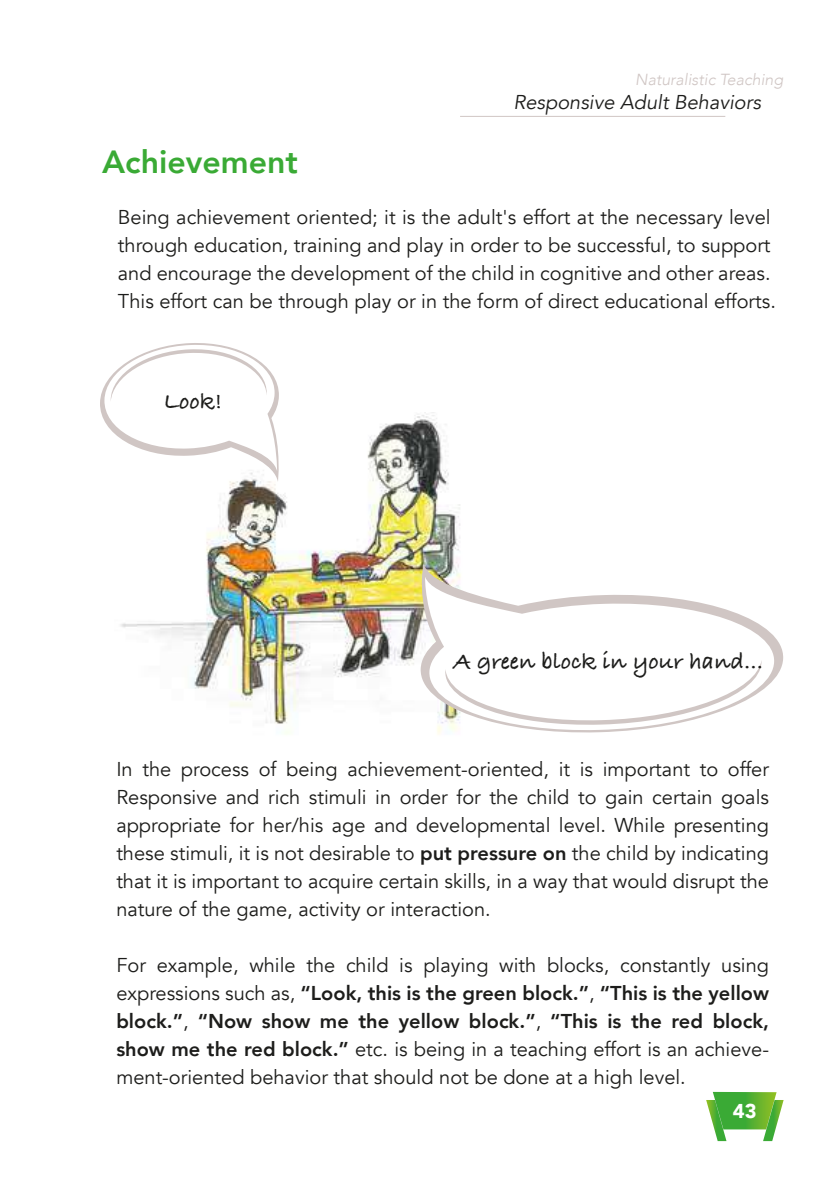
<style>
.page{position:relative;width:840px;height:1191px;background:#fff}
.page>*{position:absolute;margin:0;border:0;box-sizing:border-box;transform-origin:0 0}
.t1{font:800 32px "Avenir";color:#3aaa35}
.t2{font:700 24px "Bradley Hand ITCTT";color:#1d1d1b}
.t3{font:20px/28px "Avenir";color:#1d1d1b;text-align:justify}
.t4{font:italic 20px "Avenir";color:#1d1d1b}
.t5{font:900 20px "Avenir";color:#fff}
.t6{font:italic 300 16px "Avenir";color:#d0c6c4}
.s1{font-weight:800}
</style>
<div class="page">
<img style="left:120px;top:412px;width:340px;height:322px">
<svg style="left:415px;top:564px;width:369px;height:171px"></svg>
<svg style="left:424px;top:577px;width:351px;height:155px"></svg>
<svg style="left:444px;top:660px;width:317px;height:67px"></svg>
<svg style="left:100px;top:343px;width:181px;height:139px"></svg>
<svg style="left:706px;top:1092px;width:77px;height:49px"></svg>
<hr style="left:460px;top:116px;width:265px;height:1px;background:#d0c6c4">
<h1 class="t1" style="left:102px;top:137px;width:197px">Achievement</h1>
<p class="t6" style="left:635px;top:70px;width:149px">Naturalistic Teaching</p>
<p class="t4" style="left:513px;top:90px;width:249px">Responsive Adult Behaviors</p>
<p class="t3" style="left:118px;top:203px;width:659px;text-align:left">Being achievement oriented; it is the adult's effort at the necessary level through education, training and play in order to be successful, to support and encourage the development of the child in cognitive and other areas.<br>This effort can be through play or in the form of direct educational efforts.</p>
<p class="t2" style="left:164px;top:383px;width:60px">Look!</p>
<p class="t2" style="left:453px;top:643px;width:311px">A green block in your hand...</p>
<p class="t3" style="left:116px;top:755px;width:653px">In the process of being achievement-oriented, it is important to offer Responsive and rich stimuli in order for the child to gain certain goals appropriate for her/his age and developmental level. While presenting these stimuli, it is not desirable to <span class="s1">put pressure on</span> the child by indicating that it is important to acquire certain skills, in a way that would disrupt the nature of the game, activity or interaction.</p>
<p class="t3" style="left:116px;top:951px;width:653px">For example, while the child is playing with blocks, constantly using expressions such as, <span class="s1">“Look, this is the green block.”</span>, <span class="s1">“This is the yellow block.”</span>, <span class="s1">“Now show me the yellow block.”</span>, <span class="s1">“This is the red block, show me the red block.”</span> etc. is being in a teaching effort is an achieve&shy;ment-oriented behavior that should not be done at a high level.</p>
<p class="t5" style="left:732px;top:1093px;width:25px">43</p>
</div>
